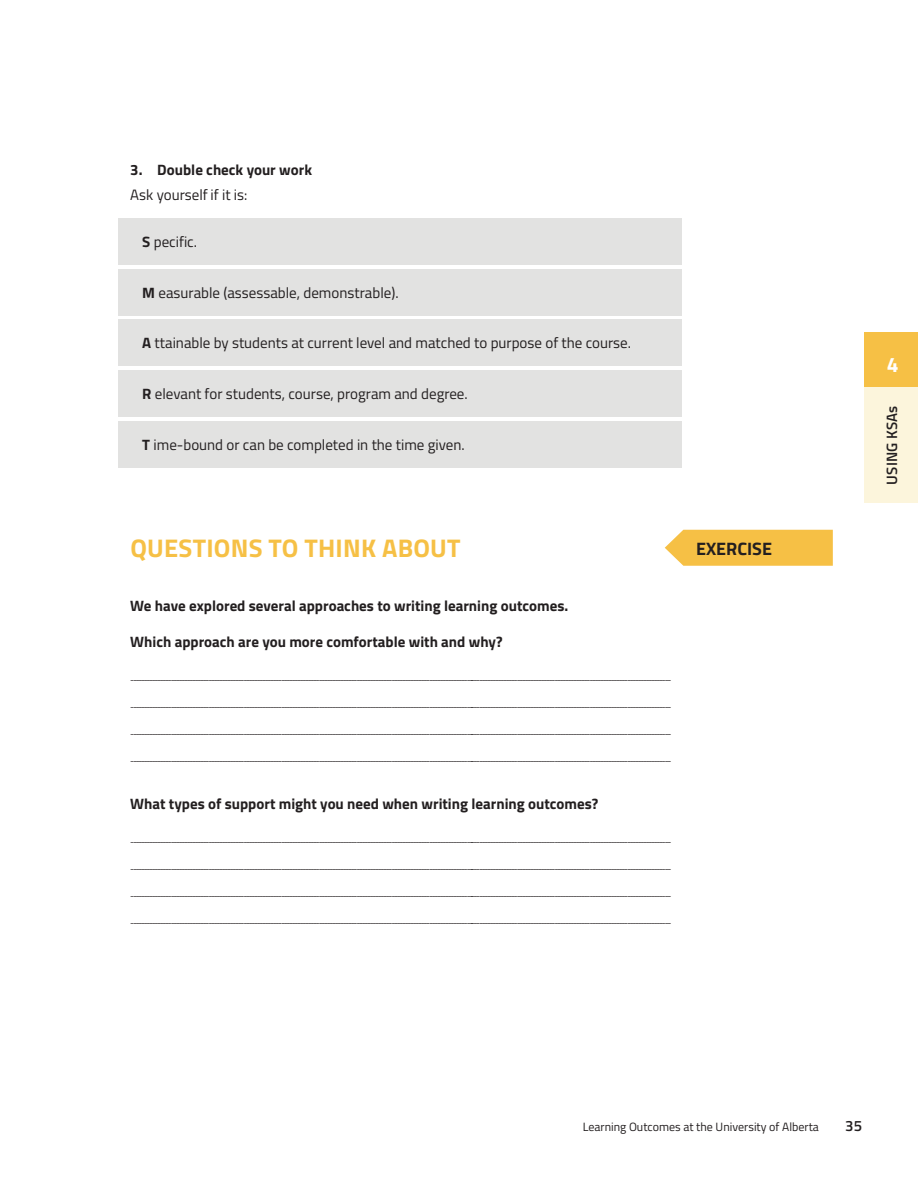
<style>
.page{position:relative;width:918px;height:1188px;background:#fff}
.page>*{position:absolute;margin:0;border:0;box-sizing:border-box;transform-origin:0 0}
.t1{font:700 25.5px "Titillium Web";letter-spacing:.01em;color:#f6c045}
.t2{font:700 21px "Titillium Web";color:#fff}
.t3{font:700 18px "Titillium Web";color:#231f20}
.t4{font:15px "Titillium Web";color:#231f20}
.t5{font:700 15px "Titillium Web";color:#231f20}
.t6{font:600 15px "Titillium Web";letter-spacing:.01em;color:#231f20}
.t7{font:12px "Titillium Web";color:#231f20}
.t8{font:9px "Titillium Web";color:#231f20}
.s1{font-weight:700}
</style>
<div class="page">
<div style="left:118px;top:218px;width:564px;height:46px;background:#e2e2e1"></div>
<div style="left:118px;top:269px;width:564px;height:46px;background:#e2e2e1"></div>
<div style="left:118px;top:319px;width:564px;height:47px;background:#e2e2e1"></div>
<div style="left:118px;top:370px;width:564px;height:47px;background:#e2e2e1"></div>
<div style="left:118px;top:421px;width:564px;height:47px;background:#e2e2e1"></div>
<div style="left:864px;top:332px;width:54px;height:56px;background:#f6c045"></div>
<div style="left:864px;top:388px;width:54px;height:115px;background:#fcf5dc"></div>
<svg style="left:665px;top:530px;width:168px;height:36px"></svg>
<h3 class="t5" style="left:130px;top:158px;width:183px">3. Double check your work</h3>
<h3 class="t4" style="left:130px;top:183px;width:119px">Ask yourself if it is:</h3>
<h3 class="t4" style="left:142px;top:230px;width:56px"><span class="s1">S</span> pecific.</h3>
<h3 class="t4" style="left:142px;top:281px;width:258px"><span class="s1">M</span> easurable (assessable, demonstrable).</h3>
<h3 class="t4" style="left:142px;top:332px;width:490px"><span class="s1">A</span> ttainable by students at current level and matched to purpose of the course.</h3>
<h3 class="t4" style="left:142px;top:383px;width:327px"><span class="s1">R</span> elevant for students, course, program and degree.</h3>
<h3 class="t4" style="left:142px;top:434px;width:324px"><span class="s1">T</span> ime-bound or can be completed in the time given.</h3>
<h1 class="t1" style="left:130px;top:528px;width:332px">QUESTIONS TO THINK ABOUT</h1>
<h3 class="t5" style="left:130px;top:594px;width:439px">We have explored several approaches to writing learning outcomes.</h3>
<h3 class="t5" style="left:130px;top:630px;width:374px">Which approach are you more comfortable with and why?</h3>
<p class="t8" style="left:130px;top:673px;width:543px">---------------------------------------------------------------------------------------------------------------------------------------------------------------------------------------------------------</p>
<p class="t8" style="left:130px;top:700px;width:543px">---------------------------------------------------------------------------------------------------------------------------------------------------------------------------------------------------------</p>
<p class="t8" style="left:130px;top:727px;width:543px">---------------------------------------------------------------------------------------------------------------------------------------------------------------------------------------------------------</p>
<p class="t8" style="left:130px;top:754px;width:543px">---------------------------------------------------------------------------------------------------------------------------------------------------------------------------------------------------------</p>
<h3 class="t5" style="left:130px;top:792px;width:470px">What types of support might you need when writing learning outcomes?</h3>
<p class="t8" style="left:130px;top:835px;width:543px">---------------------------------------------------------------------------------------------------------------------------------------------------------------------------------------------------------</p>
<p class="t8" style="left:130px;top:862px;width:543px">---------------------------------------------------------------------------------------------------------------------------------------------------------------------------------------------------------</p>
<p class="t8" style="left:130px;top:889px;width:543px">---------------------------------------------------------------------------------------------------------------------------------------------------------------------------------------------------------</p>
<p class="t8" style="left:130px;top:916px;width:543px">---------------------------------------------------------------------------------------------------------------------------------------------------------------------------------------------------------</p>
<h3 class="t3" style="left:696px;top:535px;width:78px">EXERCISE</h3>
<h2 class="t2" style="left:887px;top:349px;width:13px">4</h2>
<h3 class="t6" style="left:881px;top:485px;width:80px;rotate:-90deg">USING KSAs</h3>
<h3 class="t7" style="left:583px;top:1118px;width:238px">Learning Outcomes at the University of Alberta</h3>
<h3 class="t6" style="left:845px;top:1114px;width:18px">35</h3>
</div>
